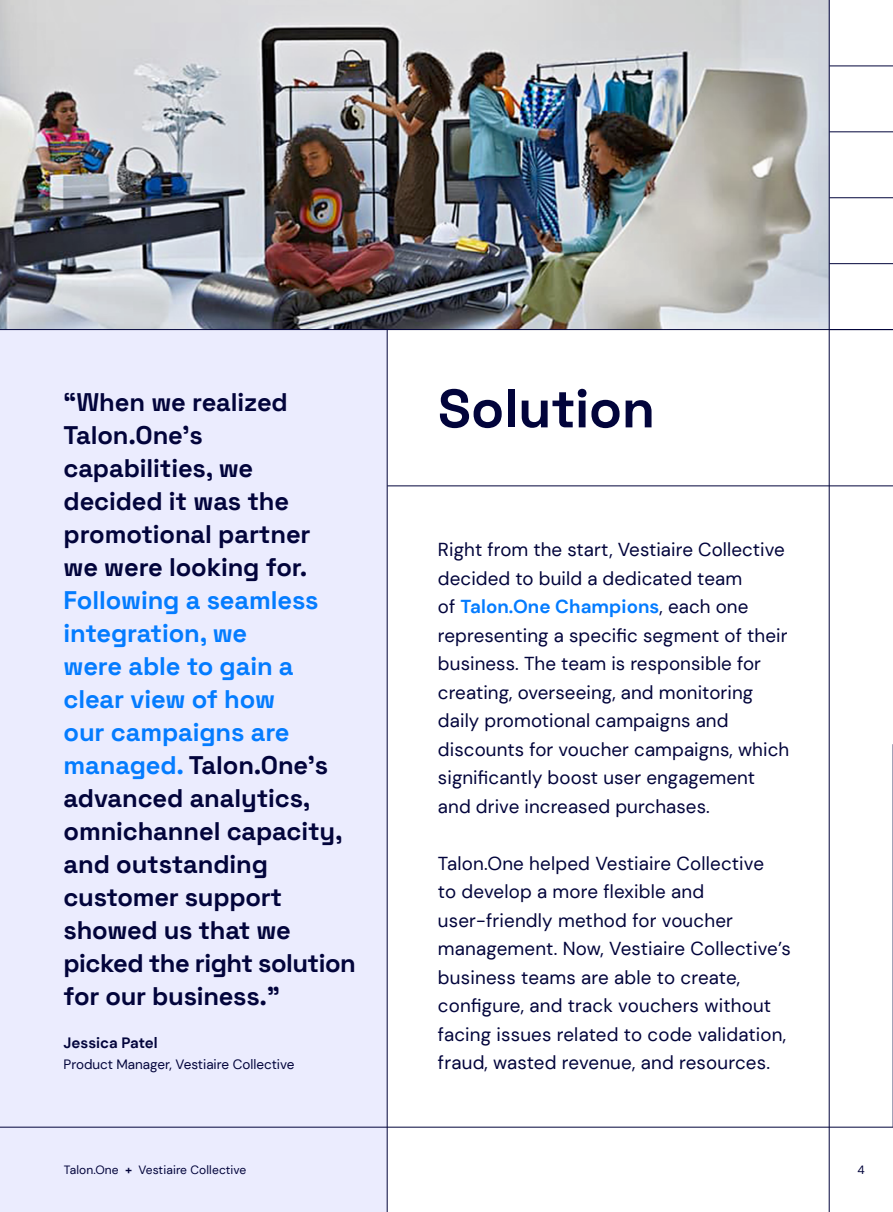
<style>
.page{position:relative;width:893px;height:1212px;background:#fff}
.page>*{position:absolute;margin:0;border:0;box-sizing:border-box;transform-origin:0 0}
.Page_Title{font:700 54px "Space Grotesk";letter-spacing:-.005em;color:#02043b}
.Quotes{font:700 25.5px/33px "Space Grotesk";letter-spacing:-.005em;color:#02043b}
.t1{font:18.75px/28.5px "DM Sans";letter-spacing:.005em;color:#02043b}
.Quotes-2{font:700 15px "DM Sans";color:#02043b}
.Quotes-3{font:13.5px "DM Sans";color:#02043b}
.t2{font:12px "DM Sans";letter-spacing:.01em;color:#02043b}
.s1{color:#047cff}
.s2{font-weight:700;color:#047cff}
.s3{font-weight:700}
</style>
<div class="page">
<div style="left:0;top:330px;width:387px;height:882px;background:#ebecfe"></div>
<hr style="left:387px;top:255px;width:1px;height:957px;background:#02043b">
<img style="left:0;top:0;width:829px;height:329px">
<hr style="left:829px;top:0;width:1px;height:1212px;background:#02043b">
<hr style="left:0;top:1127px;width:893px;height:1px;background:#02043b">
<hr style="left:387px;top:486px;width:506px;height:1px;background:#02043b">
<hr style="left:0;top:329px;width:893px;height:1px;background:#02043b">
<hr style="left:829px;top:263px;width:64px;height:1px;background:#02043b">
<hr style="left:829px;top:197px;width:64px;height:1px;background:#02043b">
<hr style="left:829px;top:132px;width:64px;height:1px;background:#02043b">
<hr style="left:829px;top:66px;width:64px;height:1px;background:#02043b">
<hr style="left:892px;top:744px;width:1px;height:383px;background:#02043b">
<p class="Quotes" style="left:64px;top:384px;width:294px">“When we realized<br>Talon.One’s capabilities, we decided it was the promotional partner<br>we were looking for.<br><span class="s1">Following a seamless integration, we<br>were able to gain a clear view of how<br>our campaigns are managed.</span> Talon.One’s advanced analytics, omnichannel capacity, and outstanding customer support showed us that we picked the right solution for our business.”</p>
<p class="Quotes-2" style="left:64px;top:1033px;width:96px">Jessica Patel</p>
<p class="Quotes-3" style="left:64px;top:1056px;width:232px">Product Manager, Vestiaire Collective</p>
<p class="Page_Title" style="left:438px;top:369px;width:218px">Solution</p>
<p class="t1" style="left:438px;top:535px;width:353px">Right from the start, Vestiaire Collective decided to build a dedicated team<br>of <span class="s2">Talon.One Champions</span>, each one representing a specific segment of their business. The team is responsible for creating, overseeing, and monitoring daily promotional campaigns and discounts for voucher campaigns, which significantly boost user engagement and drive increased purchases.</p>
<p class="t1" style="left:438px;top:849px;width:354px">Talon.One helped Vestiaire Collective<br>to develop a more flexible and user-friendly method for voucher management. Now, Vestiaire Collective’s business teams are able to create, configure, and track vouchers without facing issues related to code validation, fraud, wasted revenue, and resources.</p>
<p class="t2" style="left:64px;top:1162px;width:184px">Talon.One <span class="s3">+</span> Vestiaire Collective</p>
<p class="t2" style="left:857px;top:1162px;width:9px">4</p>
</div>
